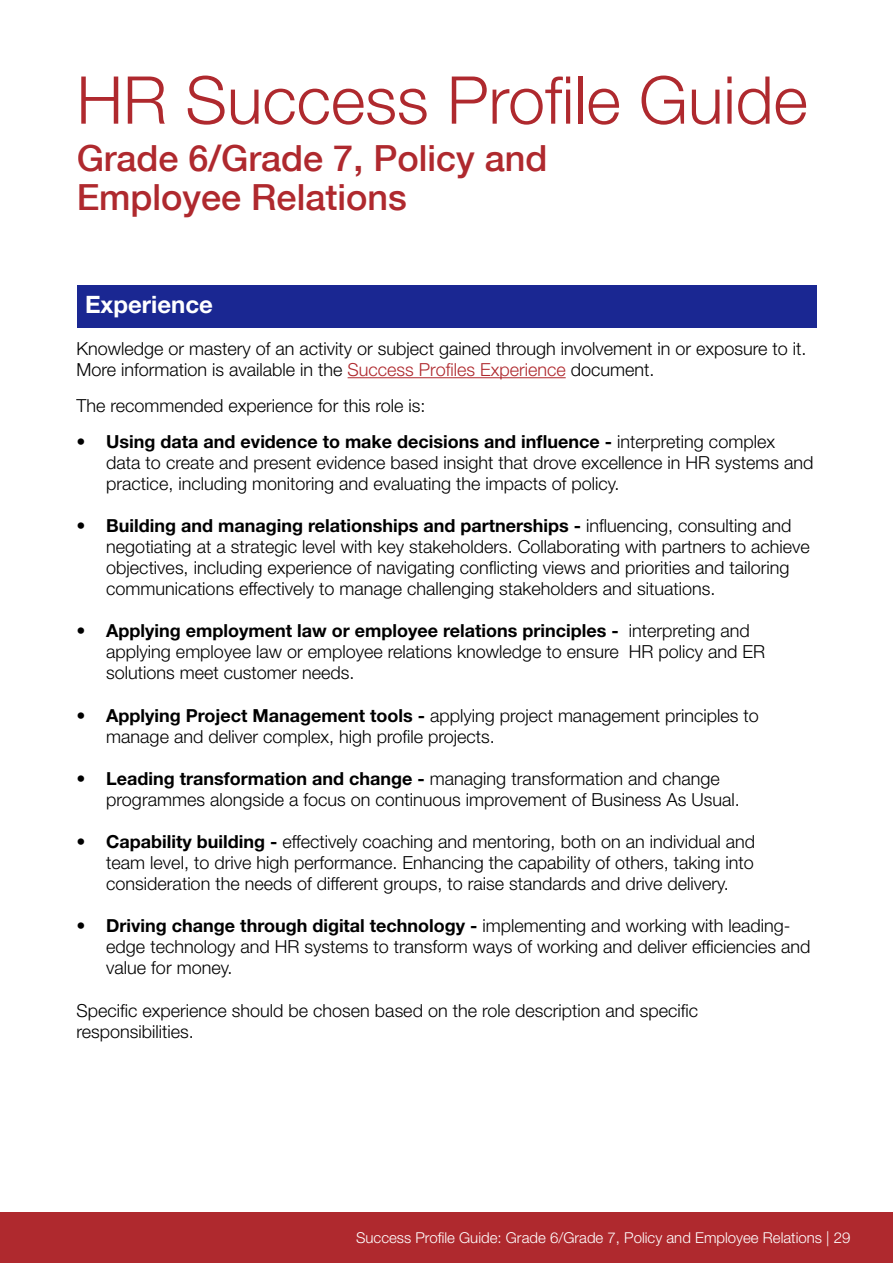
<style>
.page{position:relative;width:893px;height:1263px;background:#fff}
.page>*{position:absolute;margin:0;border:0;box-sizing:border-box;transform-origin:0 0}
.t1{font:300 66px "Helvetica Neue LT Std";color:#af292e}
.t2{font:500 36px/39px "Helvetica Neue LT Com";color:#af292e}
.t3{font:700 24px "Helvetica Neue LT Std";color:#fff}
.t4{font:300 18px/21px "Helvetica Neue LT Std";color:#000}
.t5{font:300 15px "Helvetica Neue LT Std";color:#fff}
.s1{color:#af292e}
.s2{font-weight:700}
</style>
<div class="page">
<div style="left:0;top:1212px;width:893px;height:51px;background:#af292e"></div>
<div style="left:77px;top:285px;width:739px;height:42px;background:#1a2792"></div>
<hr style="left:348px;top:377px;width:218px;height:1px;background:#af292e">
<h1 class="t1" style="left:77px;top:60px;width:733px">HR Success Profile Guide</h1>
<h2 class="t2" style="left:77px;top:138px;width:472px">Grade 6/Grade 7, Policy and<br>Employee Relations</h2>
<h3 class="t3" style="left:85px;top:289px;width:129px">Experience</h3>
<p class="t4" style="left:77px;top:338px;width:731px">Knowledge or mastery of an activity or subject gained through involvement in or exposure to it.<br>More information is available in the <span class="s1">Success Profiles Experience</span> document.</p>
<p class="t4" style="left:77px;top:395px;width:350px">The recommended experience for this role is:</p>
<p class="t4" style="left:106px;top:430px;width:709px;text-indent:-30px"><span class="s2">• Using data and evidence to make decisions and influence -</span> interpreting complex data to create and present evidence based insight that drove excellence in HR systems and practice, including monitoring and evaluating the impacts of policy.</p>
<p class="t4" style="left:106px;top:515px;width:705px;text-indent:-30px"><span class="s2">• Building and managing relationships and partnerships -</span> influencing, consulting and negotiating at a strategic level with key stakeholders. Collaborating with partners to achieve objectives, including experience of navigating conflicting views and priorities and tailoring communications effectively to manage challenging stakeholders and situations.</p>
<p class="t4" style="left:106px;top:620px;width:660px;text-indent:-30px"><span class="s2">• Applying employment law or employee relations principles -</span> interpreting and applying employee law or employee relations knowledge to ensure HR policy and ER solutions meet customer needs.</p>
<p class="t4" style="left:106px;top:704px;width:654px;text-indent:-30px"><span class="s2">• Applying Project Management tools -</span> applying project management principles to manage and deliver complex, high profile projects.</p>
<p class="t4" style="left:106px;top:767px;width:635px;text-indent:-30px"><span class="s2">• Leading transformation and change -</span> managing transformation and change programmes alongside a focus on continuous improvement of Business As Usual.</p>
<p class="t4" style="left:106px;top:831px;width:650px;text-align:justify;text-indent:-30px"><span class="s2">• Capability building -</span> effectively coaching and mentoring, both on an individual and team level, to drive high performance. Enhancing the capability of others, taking into consideration the needs of different groups, to raise standards and drive delivery.</p>
<p class="t4" style="left:106px;top:915px;width:706px;text-indent:-30px"><span class="s2">• Driving change through digital technology -</span> implementing and working with leading&shy;edge technology and HR systems to transform ways of working and deliver efficiencies and value for money.</p>
<p class="t4" style="left:77px;top:999px;width:623px">Specific experience should be chosen based on the role description and specific responsibilities.</p>
<p class="t5" style="left:356px;top:1228px;width:496px">Success Profile Guide: Grade 6/Grade 7, Policy and Employee Relations | 29</p>
</div>
